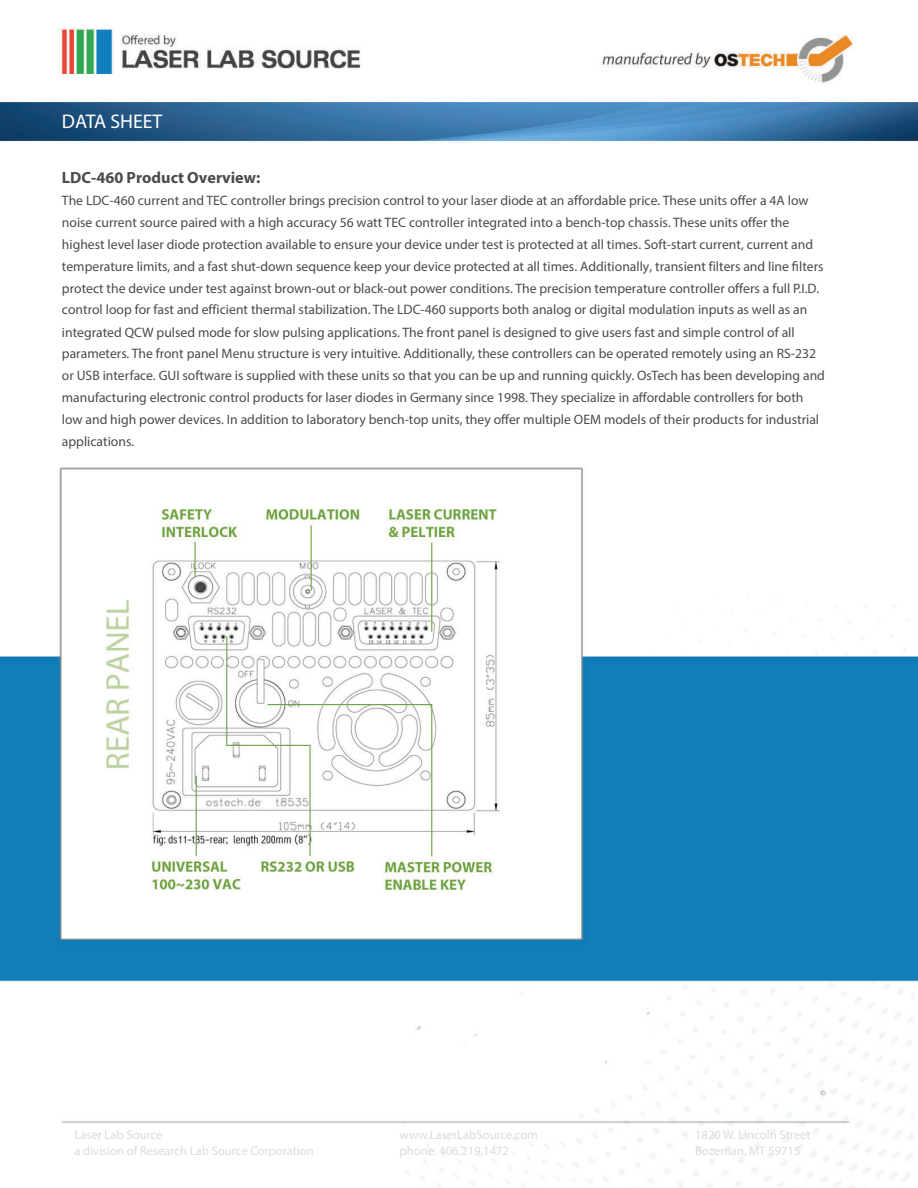
<style>
.page{position:relative;width:918px;height:1188px;background:#fff}
.page>*{position:absolute;margin:0;border:0;box-sizing:border-box;transform-origin:0 0}
.t1{font:19.8px "Myriad Pro";color:#fff}
.t2{font:700 16.2px "Myriad Pro";color:#4a4b4c}
.t3{font:13.65px/21.9px "Myriad Pro";color:#4a4b4c}
.t4{font:12.6px/15.9px "Myriad Pro";color:#dadbdd}
</style>
<div class="page">
<img style="left:0;top:28px;width:918px;height:1160px">
<img style="left:96px;top:474px;width:452px;height:452px">
<h1 class="t1" style="left:62px;top:114px;width:102px">DATA SHEET</h1>
<p class="t2" style="left:62px;top:171px;width:200px">LDC-460 Product Overview:</p>
<p class="t3" style="left:62px;top:191px;width:765px">The LDC-460 current and TEC controller brings precision control to your laser diode at an affordable price. These units offer a 4A low noise current source paired with a high accuracy 56 watt TEC controller integrated into a bench-top chassis. These units offer the highest level laser diode protection available to ensure your device under test is protected at all times. Soft-start current, current and temperature limits, and a fast shut-down sequence keep your device protected at all times. Additionally, transient filters and line filters protect the device under test against brown-out or black-out power conditions. The precision temperature controller offers a full P.I.D. control loop for fast and efficient thermal stabilization. The LDC-460 supports both analog or digital modulation inputs as well as an integrated QCW pulsed mode for slow pulsing applications. The front panel is designed to give users fast and simple control of all parameters. The front panel Menu structure is very intuitive. Additionally, these controllers can be operated remotely using an RS-232 or USB interface. GUI software is supplied with these units so that you can be up and running quickly. OsTech has been developing and manufacturing electronic control products for laser diodes in Germany since 1998. They specialize in affordable controllers for both low and high power devices. In addition to laboratory bench-top units, they offer multiple OEM models of their products for industrial applications.</p>
<p class="t4" style="left:75px;top:1128px;width:241px">Laser Lab Source<br>a division of Research Lab Source Corporation</p>
<p class="t4" style="left:400px;top:1128px;width:140px">www.LaserLabSource.com phone: 406.219.1472</p>
<p class="t4" style="left:695px;top:1128px;width:117px">1820 W. Lincoln Street<br>Bozeman, MT 59715</p>
</div>
